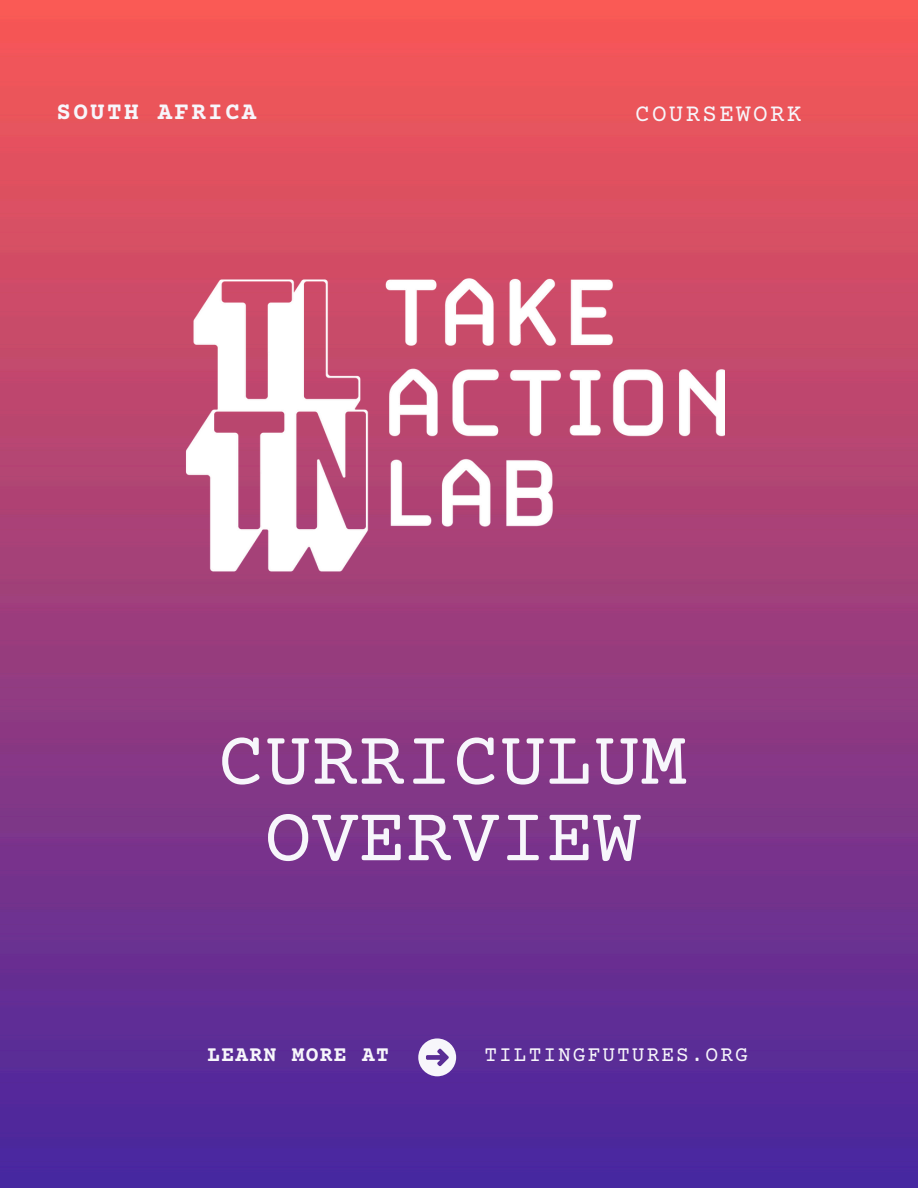
<style>
.page{position:relative;width:918px;height:1188px;background:#fff}
.page>*{position:absolute;margin:0;border:0;box-sizing:border-box;transform-origin:0 0}
.t1{font:78.3px/76.5px "Courier Prime";color:#f7f6fb;text-align:center}
.t2{font:700 24.3px "Courier Prime";letter-spacing:.095em;color:#f7f6fb}
.t3{font:24.3px "Courier Prime";letter-spacing:.095em;color:#f7f6fb}
.t4{font:21.3px "Courier Prime";letter-spacing:.095em;color:#f7f6fb}
.t5{font:700 21.3px "Courier Prime";letter-spacing:.06em;color:#f7f6fb}
</style>
<div class="page">
<img style="left:0;top:0;width:918px;height:1188px">
<img style="left:181px;top:273px;width:543px;height:298px">
<svg style="left:418px;top:1038px;width:38px;height:38px"></svg>
<h1 class="t2" style="left:57px;top:100px;width:201px">SOUTH AFRICA</h1>
<p class="t3" style="left:635px;top:102px;width:168px">COURSEWORK</p>
<h4 class="t1" style="left:218px;top:728px;width:471px">CURRICULUM<br>OVERVIEW</h4>
<h3 class="t5" style="left:207px;top:1045px;width:183px">LEARN MORE AT</h3>
<p class="t4" style="left:484px;top:1044px;width:265px">TILTINGFUTURES.ORG</p>
</div>
